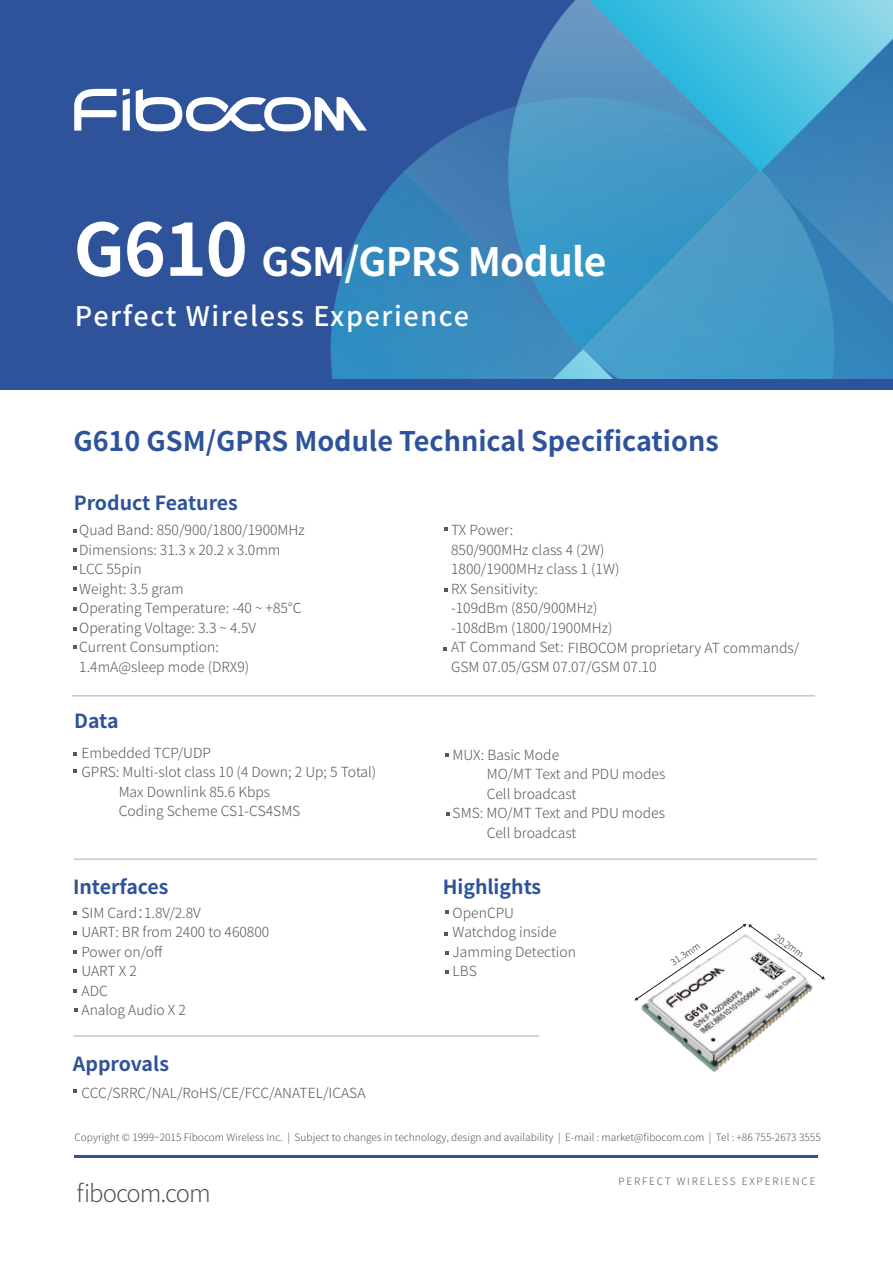
<style>
.page{position:relative;width:893px;height:1263px;background:#fff}
.page>*{position:absolute;margin:0;border:0;box-sizing:border-box;transform-origin:0 0}
.t1{font:700 39px "Source Han Sans CN";letter-spacing:-.02em;color:#fff}
.t2{font:700 27px "Source Han Sans CN";color:#2e539a}
.t3{font:500 27px "Source Han Sans CN";letter-spacing:.06em;color:#fff}
.t4{font:300 24px "Source Han Sans CN";letter-spacing:-.04em;color:#57585a}
.t5{font:700 19.5px "Source Han Sans CN";color:#2e539a}
.t6{font:300 13.95px/19.5px "Source Han Sans CN";color:#57585a}
.t7{font:300 10.2px "Source Han Sans CN";color:#57585a}
.t8{font:300 10.2px "Source Han Sans CN";letter-spacing:.18em;color:#57585a}
.t9{font:300 9px "Source Han Sans CN";color:#231f20}
.s1{font-size:72px}
</style>
<div class="page">
<div style="left:0;top:0;width:893px;height:390px;background:#2e539a"></div>
<img style="left:528px;top:0;width:365px;height:170px">
<img style="left:761px;top:170px;width:132px;height:209px">
<img style="left:330px;top:72px;width:431px;height:307px">
<svg style="left:123px;top:89px;width:7px;height:42px"></svg>
<svg style="left:74px;top:89px;width:43px;height:42px"></svg>
<svg style="left:136px;top:89px;width:231px;height:42px"></svg>
<hr style="left:74px;top:1155px;width:743px;height:2px;background:#2e539a">
<svg style="left:73px;top:911px;width:4px;height:4px"></svg>
<svg style="left:73px;top:931px;width:4px;height:3px"></svg>
<svg style="left:73px;top:950px;width:4px;height:4px"></svg>
<svg style="left:73px;top:969px;width:4px;height:4px"></svg>
<svg style="left:73px;top:989px;width:4px;height:3px"></svg>
<svg style="left:445px;top:910px;width:4px;height:4px"></svg>
<svg style="left:445px;top:951px;width:4px;height:4px"></svg>
<svg style="left:445px;top:970px;width:4px;height:4px"></svg>
<svg style="left:444px;top:932px;width:4px;height:4px"></svg>
<hr style="left:72px;top:696px;width:743px;height:1px;background:#a8a9ad">
<hr style="left:74px;top:859px;width:743px;height:1px;background:#a8a9ad">
<hr style="left:74px;top:1036px;width:465px;height:1px;background:#a8a9ad">
<svg style="left:73px;top:752px;width:4px;height:3px"></svg>
<svg style="left:73px;top:770px;width:4px;height:3px"></svg>
<svg style="left:445px;top:753px;width:4px;height:4px"></svg>
<svg style="left:446px;top:812px;width:4px;height:4px"></svg>
<svg style="left:73px;top:1089px;width:4px;height:4px"></svg>
<svg style="left:73px;top:529px;width:4px;height:4px"></svg>
<svg style="left:73px;top:548px;width:4px;height:4px"></svg>
<svg style="left:73px;top:567px;width:4px;height:3px"></svg>
<svg style="left:73px;top:607px;width:4px;height:4px"></svg>
<svg style="left:73px;top:627px;width:4px;height:3px"></svg>
<svg style="left:73px;top:587px;width:4px;height:4px"></svg>
<svg style="left:444px;top:588px;width:3px;height:4px"></svg>
<svg style="left:73px;top:645px;width:4px;height:3px"></svg>
<svg style="left:443px;top:647px;width:4px;height:3px"></svg>
<img style="left:635px;top:924px;width:186px;height:148px">
<h1 class="t1" style="left:73px;top:239px;width:535px"><span class="s1">G610</span> GSM/GPRS Module</h1>
<h2 class="t3" style="left:75px;top:300px;width:396px">Perfect Wireless Experience</h2>
<h2 class="t2" style="left:73px;top:426px;width:647px">G610 GSM/GPRS Module Technical Specifications</h2>
<h3 class="t5" style="left:74px;top:492px;width:166px">Product Features</h3>
<p class="t6" style="left:79px;top:521px;width:227px">Quad Band: 850/900/1800/1900MHz<br>Dimensions: 31.3 x 20.2 x 3.0mm<br>LCC 55pin<br>Weight: 3.5 gram<br>Operating Temperature: -40 ~ +85℃<br>Operating Voltage: 3.3 ~ 4.5V<br>Current Consumption:<br>1.4mA@sleep mode (DRX9)</p>
<p class="t6" style="left:451px;top:521px;width:350px">TX Power:<br>850/900MHz class 4 (2W)<br>1800/1900MHz class 1 (1W)<br>RX Sensitivity:<br>-109dBm (850/900MHz)<br>-108dBm (1800/1900MHz)<br>AT Command Set: FIBOCOM proprietary AT commands/<br>GSM 07.05/GSM 07.07/GSM 07.10</p>
<h3 class="t5" style="left:74px;top:710px;width:46px">Data</h3>
<p class="t6" style="left:82px;top:743px;width:131px">Embedded TCP/UDP</p>
<p class="t6" style="left:82px;top:763px;width:296px">GPRS: Multi-slot class 10 (4 Down; 2 Up; 5 Total)</p>
<p class="t6" style="left:119px;top:782px;width:153px">Max Downlink 85.6 Kbps</p>
<p class="t6" style="left:119px;top:802px;width:183px">Coding Scheme CS1-CS4SMS</p>
<h3 class="t5" style="left:73px;top:876px;width:97px">Interfaces</h3>
<p class="t6" style="left:453px;top:745px;width:108px">MUX: Basic Mode</p>
<p class="t6" style="left:487px;top:765px;width:180px">MO/MT Text and PDU modes</p>
<p class="t6" style="left:487px;top:784px;width:91px">Cell broadcast</p>
<p class="t6" style="left:453px;top:804px;width:214px">SMS: MO/MT Text and PDU modes</p>
<p class="t6" style="left:487px;top:823px;width:91px">Cell broadcast</p>
<h3 class="t5" style="left:443px;top:876px;width:100px">Highlights</h3>
<p class="t6" style="left:82px;top:903px;width:189px">SIM Card：1.8V/2.8V<br>UART: BR from 2400 to 460800<br>Power on/off<br>UART X 2<br>ADC<br>Analog Audio X 2</p>
<p class="t6" style="left:453px;top:903px;width:125px">OpenCPU<br>Watchdog inside<br>Jamming Detection<br>LBS</p>
<h3 class="t5" style="left:73px;top:1053px;width:98px">Approvals</h3>
<p class="t6" style="left:82px;top:1083px;width:286px">CCC/SRRC/NAL/RoHS/CE/FCC/ANATEL/ICASA</p>
<p class="t9" style="left:669px;top:959px;width:34px;rotate:-33deg">31.3mm</p>
<p class="t9" style="left:779px;top:932px;width:34px;rotate:35deg">20.2mm</p>
<p class="t7" style="left:74px;top:1132px;width:748px">Copyright © 1999~2015 Fibocom Wireless Inc. | Subject to changes in technology, design and availability | E-mail : market@fibocom.com | Tel : +86 755-2673 3555</p>
<h3 class="t4" style="left:76px;top:1179px;width:136px">fibocom.com</h3>
<p class="t8" style="left:618px;top:1176px;width:199px">PERFECT WIRELESS EXPERIENCE</p>
</div>
